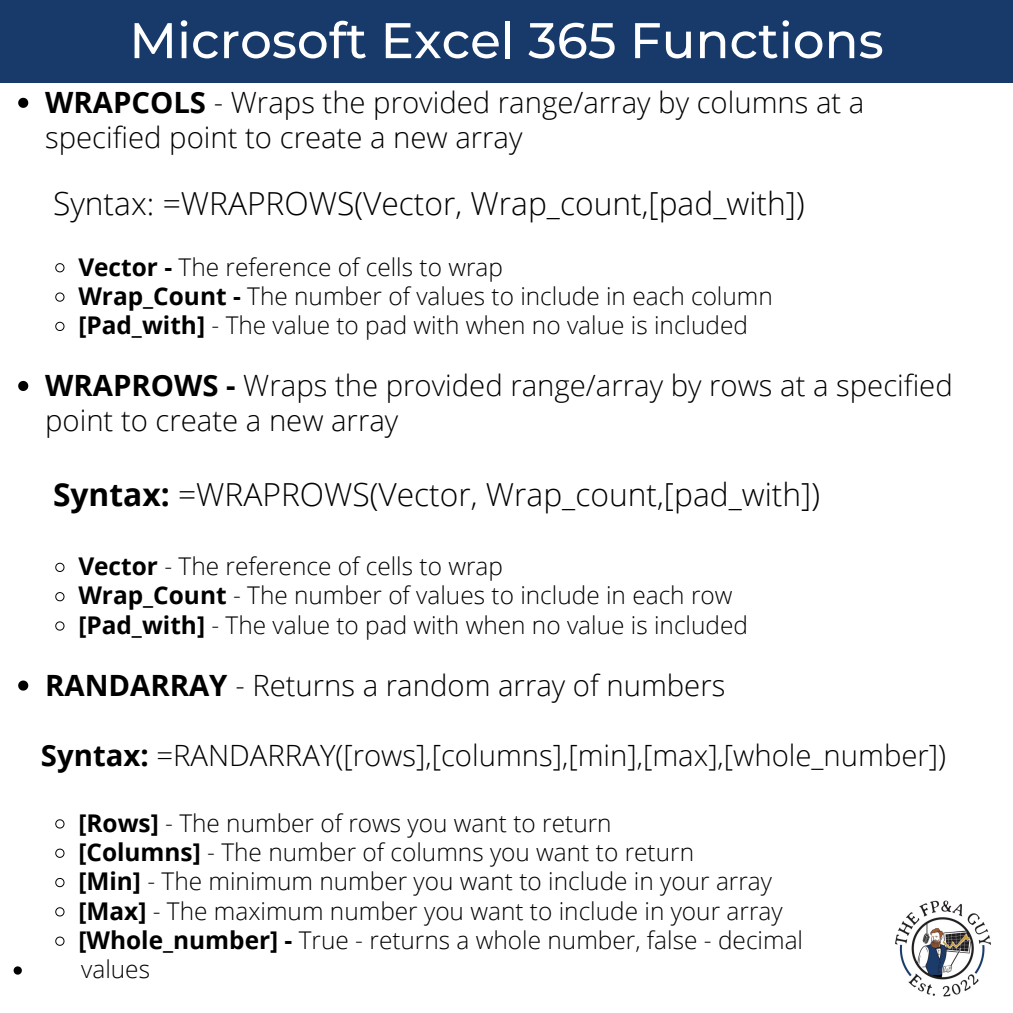
<style>
.page{position:relative;width:1013px;height:1013px;background:#fff}
.page>*{position:absolute;margin:0;border:0;box-sizing:border-box;transform-origin:0 0}
.t1{font:500 50px "Montserrat";color:#fff}
.t2{font:300 31.75px "Open Sans";color:#000}
.t3{font:300 29.25px/34.8px "Open Sans";color:#000}
.t4{font:300 24.38px "Open Sans";color:#000}
.s1{font-weight:700}
</style>
<div class="page">
<div style="left:0;top:0;width:1012px;height:83px;background:#173a6a"></div>
<svg style="left:18px;top:98px;width:10px;height:10px"></svg>
<svg style="left:55px;top:263px;width:10px;height:10px"></svg>
<svg style="left:55px;top:292px;width:10px;height:10px"></svg>
<svg style="left:55px;top:321px;width:10px;height:10px"></svg>
<svg style="left:18px;top:381px;width:10px;height:10px"></svg>
<svg style="left:55px;top:562px;width:10px;height:10px"></svg>
<svg style="left:55px;top:592px;width:10px;height:10px"></svg>
<svg style="left:55px;top:621px;width:10px;height:10px"></svg>
<svg style="left:18px;top:680px;width:10px;height:10px"></svg>
<svg style="left:55px;top:819px;width:10px;height:10px"></svg>
<svg style="left:55px;top:848px;width:10px;height:10px"></svg>
<svg style="left:55px;top:877px;width:10px;height:10px"></svg>
<svg style="left:55px;top:907px;width:10px;height:10px"></svg>
<svg style="left:55px;top:936px;width:10px;height:10px"></svg>
<svg style="left:14px;top:966px;width:8px;height:8px"></svg>
<img style="left:895px;top:900px;width:96px;height:97px">
<p class="t1" style="left:129px;top:10px;width:755px">Microsoft Excel 365 Functions</p>
<p class="t3" style="left:45px;top:85px;width:820px"><span class="s1">WRAPCOLS</span> - Wraps the provided range/array by columns at a specified point to create a new array</p>
<p class="t2" style="left:53px;top:181px;width:753px">Syntax: =WRAPROWS(Vector, Wrap_count,[pad_with])</p>
<p class="t4" style="left:78px;top:249px;width:426px"><span class="s1">Vector -</span> The reference of cells to wrap</p>
<p class="t4" style="left:78px;top:279px;width:696px"><span class="s1">Wrap_Count -</span> The number of values to include in each column</p>
<p class="t4" style="left:78px;top:308px;width:671px"><span class="s1">[Pad_with]</span> - The value to pad with when no value is included</p>
<p class="t3" style="left:45px;top:368px;width:909px"><span class="s1">WRAPROWS -</span> Wraps the provided range/array by rows at a specified point to create a new array</p>
<p class="t2" style="left:53px;top:472px;width:768px"><span class="s1">Syntax:</span> =WRAPROWS(Vector, Wrap_count,[pad_with])</p>
<p class="t4" style="left:78px;top:549px;width:426px"><span class="s1">Vector</span> - The reference of cells to wrap</p>
<p class="t4" style="left:78px;top:578px;width:655px"><span class="s1">Wrap_Count</span> - The number of values to include in each row</p>
<p class="t4" style="left:78px;top:607px;width:671px"><span class="s1">[Pad_with]</span> - The value to pad with when no value is included</p>
<p class="t3" style="left:45px;top:667px;width:681px"><span class="s1">RANDARRAY</span> - Returns a random array of numbers</p>
<p class="t3" style="left:41px;top:737px;width:906px"><span class="s1">Syntax:</span> =RANDARRAY([rows],[columns],[min],[max],[whole_number])</p>
<p class="t4" style="left:78px;top:805px;width:535px"><span class="s1">[Rows]</span> - The number of rows you want to return</p>
<p class="t4" style="left:78px;top:835px;width:617px"><span class="s1">[Columns]</span> - The number of columns you want to return</p>
<p class="t4" style="left:78px;top:864px;width:695px"><span class="s1">[Min]</span> - The minimum number you want to include in your array</p>
<p class="t4" style="left:78px;top:893px;width:705px"><span class="s1">[Max]</span> - The maximum number you want to include in your array</p>
<p class="t4" style="left:78px;top:922px;width:726px"><span class="s1">[Whole_number] -</span> True - returns a whole number, false - decimal</p>
<p class="t4" style="left:81px;top:952px;width:70px">values</p>
</div>
